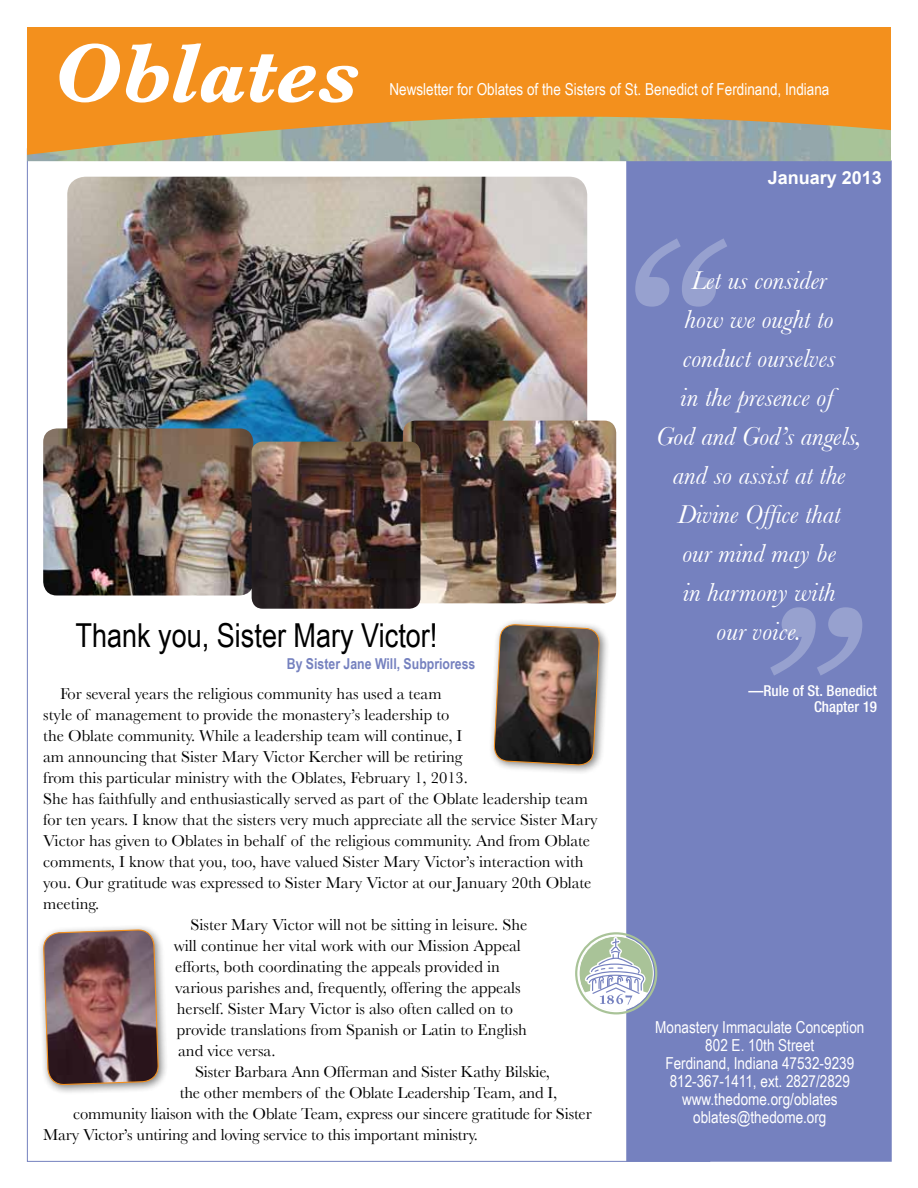
<style>
.page{position:relative;width:918px;height:1188px;background:#fff}
.page>*{position:absolute;margin:0;border:0;box-sizing:border-box;transform-origin:0 0}
.t1{font:italic 258px "Georgia";color:#97a1cf}
.t2{font:italic 700 85.5px "Baskerville";color:#fff}
.t3{font:33px "Arial Narrow";color:#000}
.t4{font:italic 27px/39px "Baskerville";color:#fff;text-align:center}
.t5{font:700 18px "Arial";color:#fff}
.t6{font:16.5px "Baskerville";color:#000}
.t7{font:16.5px/18px "Arial Narrow";color:#fff;text-align:center}
.t8{font:700 15px "Arial Narrow";color:#7581bf}
.t9{font:500 condensed 15px/16.5px "Helvetica Neue";color:#fff;text-align:right}
</style>
<div class="page">
<div style="left:626px;top:160px;width:266px;height:1002px;background:#7581bf;border:2px solid #7581bf"></div>
<div style="left:27px;top:27px;width:864px;height:129px;background:#f3901d"></div>
<img style="left:27px;top:117px;width:864px;height:44px">
<div style="left:575px;top:932px;width:82px;height:82px;border:2px solid #a9c398;border-radius:50%"></div>
<svg style="left:579px;top:937px;width:74px;height:73px"></svg>
<img style="left:67px;top:177px;width:520px;height:265px">
<div style="left:38px;top:924px;width:131px;height:171px;background:#000;opacity:.5"></div>
<img style="left:43px;top:924px;width:116px;height:171px">
<div style="left:488px;top:619px;width:122px;height:157px;background:#000;opacity:.5"></div>
<svg style="left:493px;top:624px;width:107px;height:152px;background:#70625a"></svg>
<img style="left:403px;top:421px;width:213px;height:182px">
<img style="left:43px;top:428px;width:210px;height:168px">
<img style="left:252px;top:442px;width:168px;height:167px">
<h2 class="t2" style="left:52px;top:23px;width:309px">Oblates</h2>
<p class="t7" style="left:389px;top:79px;width:441px">Newsletter for Oblates of the Sisters of St. Benedict of Ferdinand, Indiana</p>
<p class="t5" style="left:768px;top:166px;width:116px">January 2013</p>
<h3 class="t3" style="left:75px;top:611px;width:364px">Thank you, Sister Mary Victor!</h3>
<p class="t8" style="left:287px;top:652px;width:190px">By Sister Jane Will, Subprioress</p>
<p class="t6" style="left:60px;top:684px;width:383px">For several years the religious community has used a team</p>
<p class="t6" style="left:43px;top:705px;width:408px">style of management to provide the monastery’s leadership to</p>
<p class="t6" style="left:43px;top:726px;width:421px">the Oblate community. While a leadership team will continue, I</p>
<p class="t6" style="left:43px;top:747px;width:421px">am announcing that Sister Mary Victor Kercher will be retiring</p>
<p class="t6" style="left:43px;top:768px;width:426px">from this particular ministry with the Oblates, February 1, 2013.</p>
<p class="t6" style="left:43px;top:789px;width:546px">She has faithfully and enthusiastically served as part of the Oblate leadership team</p>
<p class="t6" style="left:43px;top:810px;width:556px">for ten years. I know that the sisters very much appreciate all the service Sister Mary</p>
<p class="t6" style="left:43px;top:831px;width:548px">Victor has given to Oblates in behalf of the religious community. And from Oblate</p>
<p class="t6" style="left:43px;top:852px;width:542px">comments, I know that you, too, have valued Sister Mary Victor’s interaction with</p>
<p class="t6" style="left:43px;top:873px;width:550px">you. Our gratitude was expressed to Sister Mary Victor at our January 20th Oblate</p>
<p class="t6" style="left:43px;top:894px;width:58px">meeting.</p>
<p class="t6" style="left:191px;top:915px;width:338px">Sister Mary Victor will not be sitting in leisure. She</p>
<p class="t6" style="left:174px;top:936px;width:349px">will continue her vital work with our Mission Appeal</p>
<p class="t6" style="left:175px;top:957px;width:326px">efforts, both coordinating the appeals provided in</p>
<p class="t6" style="left:175px;top:978px;width:347px">various parishes and, frequently, offering the appeals</p>
<p class="t6" style="left:177px;top:999px;width:338px">herself. Sister Mary Victor is also often called on to</p>
<p class="t6" style="left:177px;top:1020px;width:352px">provide translations from Spanish or Latin to English</p>
<p class="t6" style="left:178px;top:1041px;width:99px">and vice versa.</p>
<p class="t6" style="left:195px;top:1062px;width:357px">Sister Barbara Ann Offerman and Sister Kathy Bilskie,</p>
<p class="t6" style="left:180px;top:1083px;width:379px">the other members of the Oblate Leadership Team, and I,</p>
<p class="t6" style="left:73px;top:1104px;width:520px">community liaison with the Oblate Team, express our sincere gratitude for Sister</p>
<p class="t6" style="left:43px;top:1125px;width:436px">Mary Victor’s untiring and loving service to this important ministry.</p>
<h1 class="t1" style="left:611px;top:179px;width:101px">“</h1>
<h3 class="t4" style="left:656px;top:261px;width:207px">Let us consider<br>how we ought to conduct ourselves<br>in the presence of<br>God and God’s angels, and so assist at the<br>Divine Office that<br>our mind may be<br>in harmony with<br>our voice.</h3>
<h1 class="t1" style="left:749px;top:548px;width:101px">”</h1>
<p class="t9" style="left:749px;top:682px;width:130px">—Rule of St. Benedict<br>Chapter 19</p>
<p class="t7" style="left:655px;top:1018px;width:211px">Monastery Immaculate Conception<br>802 E. 10th Street<br>Ferdinand, Indiana 47532-9239<br>812-367-1411, ext. 2827/2829 www.thedome.org/oblates oblates@thedome.org</p>
</div>
